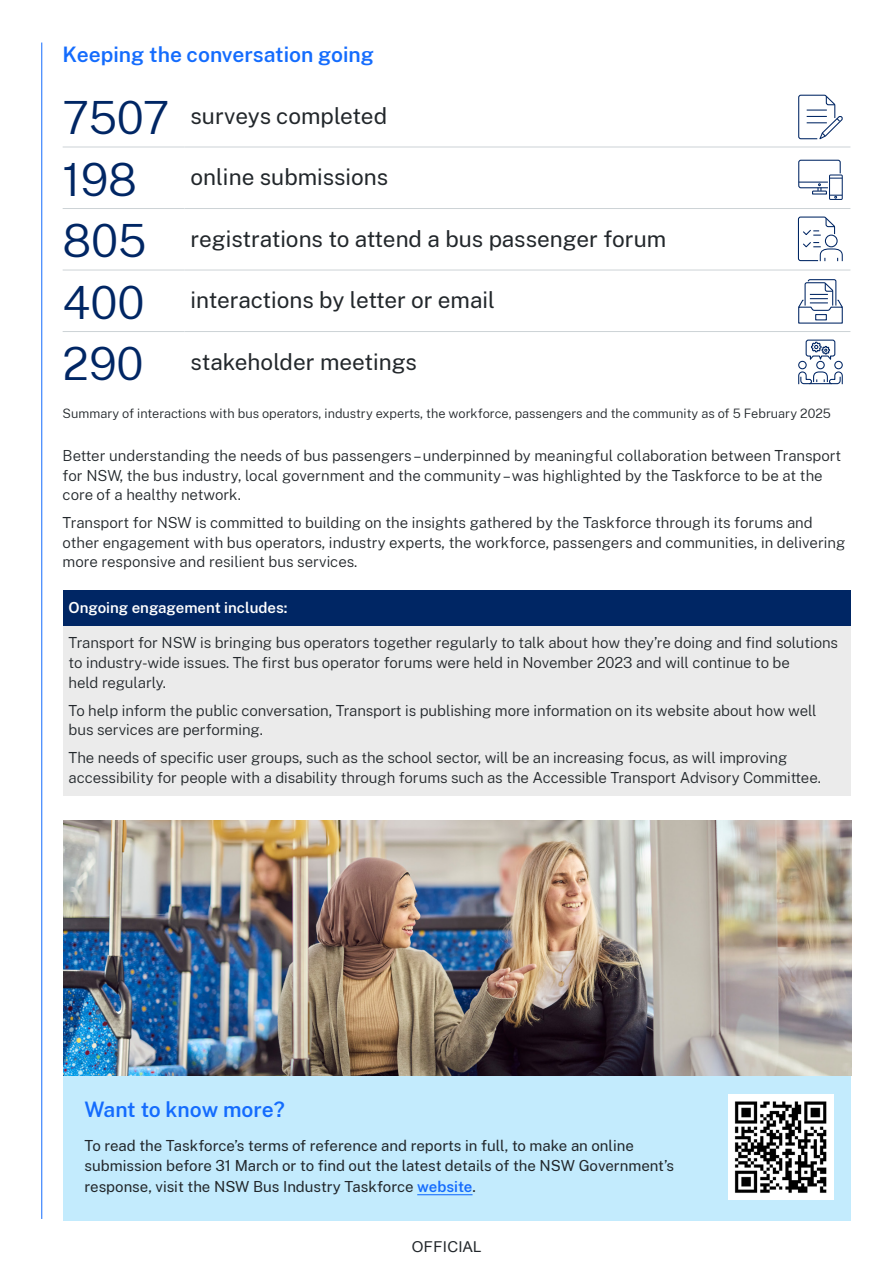
<style>
.page{position:relative;width:893px;height:1263px;background:#fff}
.page>*{position:absolute;margin:0;border:0;box-sizing:border-box;transform-origin:0 0}
.Infograph_1{font:300 45px "Public Sans NSW";letter-spacing:-.005em;color:#002664}
.Infograph_1-2{font:22.5px "Public Sans NSW";color:#22272b}
.t1{font:600 21px "Public Sans NSW";color:#146cfd}
.P1{font:300 15px/19.5px "Public Sans NSW";letter-spacing:-.005em;color:#22272b}
.P1-2{font:15px/20.7px "Public Sans NSW";color:#22272b}
.P1-3{font:600 15px "Public Sans NSW";color:#fff}
.t2{font:15px "Arial";letter-spacing:.02em;color:#22272b}
.Footnote{font:300 12.75px "Public Sans NSW";color:#22272b}
.s1{font-weight:600;color:#146cfd}
</style>
<div class="page">
<hr style="left:41px;top:43px;width:1px;height:1176px;background:#146cfd">
<hr style="left:63px;top:147px;width:122px;height:1px;background:#cdd3d6">
<hr style="left:185px;top:147px;width:665px;height:1px;background:#cdd3d6">
<hr style="left:63px;top:208px;width:122px;height:1px;background:#cdd3d6">
<hr style="left:185px;top:208px;width:665px;height:1px;background:#cdd3d6">
<hr style="left:63px;top:270px;width:122px;height:1px;background:#cdd3d6">
<hr style="left:185px;top:270px;width:665px;height:1px;background:#cdd3d6">
<hr style="left:63px;top:331px;width:122px;height:1px;background:#cdd3d6">
<hr style="left:185px;top:331px;width:665px;height:1px;background:#cdd3d6">
<div style="left:63px;top:590px;width:787px;height:36px;background:#002664"></div>
<div style="left:63px;top:626px;width:787px;height:169px;background:#ebebeb"></div>
<div style="left:63px;top:827px;width:788px;height:393px;background:#c3ebfd"></div>
<hr style="left:417px;top:1194px;width:56px;height:1px;background:#146cfd">
<img style="left:63px;top:821px;width:788px;height:255px">
<svg style="left:798px;top:94px;width:45px;height:46px"></svg>
<svg style="left:797px;top:216px;width:46px;height:46px"></svg>
<div style="left:829px;top:174px;width:14px;height:26px;border:1px solid #002664"></div>
<svg style="left:798px;top:159px;width:44px;height:40px"></svg>
<svg style="left:798px;top:279px;width:45px;height:45px"></svg>
<div style="left:815px;top:314px;width:12px;height:6px;border:1px solid #002664"></div>
<svg style="left:798px;top:339px;width:45px;height:46px"></svg>
<img style="left:728px;top:1095px;width:105px;height:105px">
<h3 class="t1" style="left:63px;top:39px;width:313px">Keeping the conversation going</h3>
<p class="Infograph_1" style="left:63px;top:85px;width:108px">7507</p>
<p class="Infograph_1-2" style="left:191px;top:99px;width:198px">surveys completed</p>
<p class="Infograph_1" style="left:63px;top:146px;width:76px">198</p>
<p class="Infograph_1-2" style="left:191px;top:160px;width:199px">online submissions</p>
<p class="Infograph_1" style="left:63px;top:208px;width:86px">805</p>
<p class="Infograph_1-2" style="left:191px;top:222px;width:477px">registrations to attend a bus passenger forum</p>
<p class="Infograph_1" style="left:63px;top:269px;width:83px">400</p>
<p class="Infograph_1-2" style="left:191px;top:283px;width:306px">interactions by letter or email</p>
<p class="Infograph_1" style="left:63px;top:331px;width:82px">290</p>
<p class="Infograph_1-2" style="left:191px;top:345px;width:228px">stakeholder meetings</p>
<p class="Footnote" style="left:63px;top:404px;width:770px">Summary of interactions with bus operators, industry experts, the workforce, passengers and the community as of 5 February 2025</p>
<p class="P1" style="left:63px;top:445px;width:780px">Better understanding the needs of bus passengers – underpinned by meaningful collaboration between Transport for NSW, the bus industry, local government and the community – was highlighted by the Taskforce to be at the core of a healthy network.</p>
<p class="P1" style="left:63px;top:512px;width:784px">Transport for NSW is committed to building on the insights gathered by the Taskforce through its forums and other engagement with bus operators, industry experts, the workforce, passengers and communities, in delivering more responsive and resilient bus services.</p>
<p class="P1-3" style="left:69px;top:596px;width:220px">Ongoing engagement includes:</p>
<p class="P1" style="left:69px;top:632px;width:771px">Transport for NSW is bringing bus operators together regularly to talk about how they’re doing and find solutions to industry-wide issues. The first bus operator forums were held in November 2023 and will continue to be<br>held regularly.</p>
<p class="P1" style="left:69px;top:699px;width:749px">To help inform the public conversation, Transport is publishing more information on its website about how well bus services are performing.</p>
<p class="P1" style="left:69px;top:747px;width:754px">The needs of specific user groups, such as the school sector, will be an increasing focus, as will improving accessibility for people with a disability through forums such as the Accessible Transport Advisory Committee.</p>
<h3 class="t1" style="left:84px;top:1094px;width:202px">Want to know more?</h3>
<p class="P1-2" style="left:84px;top:1134px;width:591px">To read the Taskforce’s terms of reference and reports in full, to make an online submission before 31 March or to find out the latest details of the NSW Government’s response, visit the NSW Bus Industry Taskforce <span class="s1">website</span>.</p>
<p class="t2" style="left:412px;top:1237px;width:71px">OFFICIAL</p>
</div>
